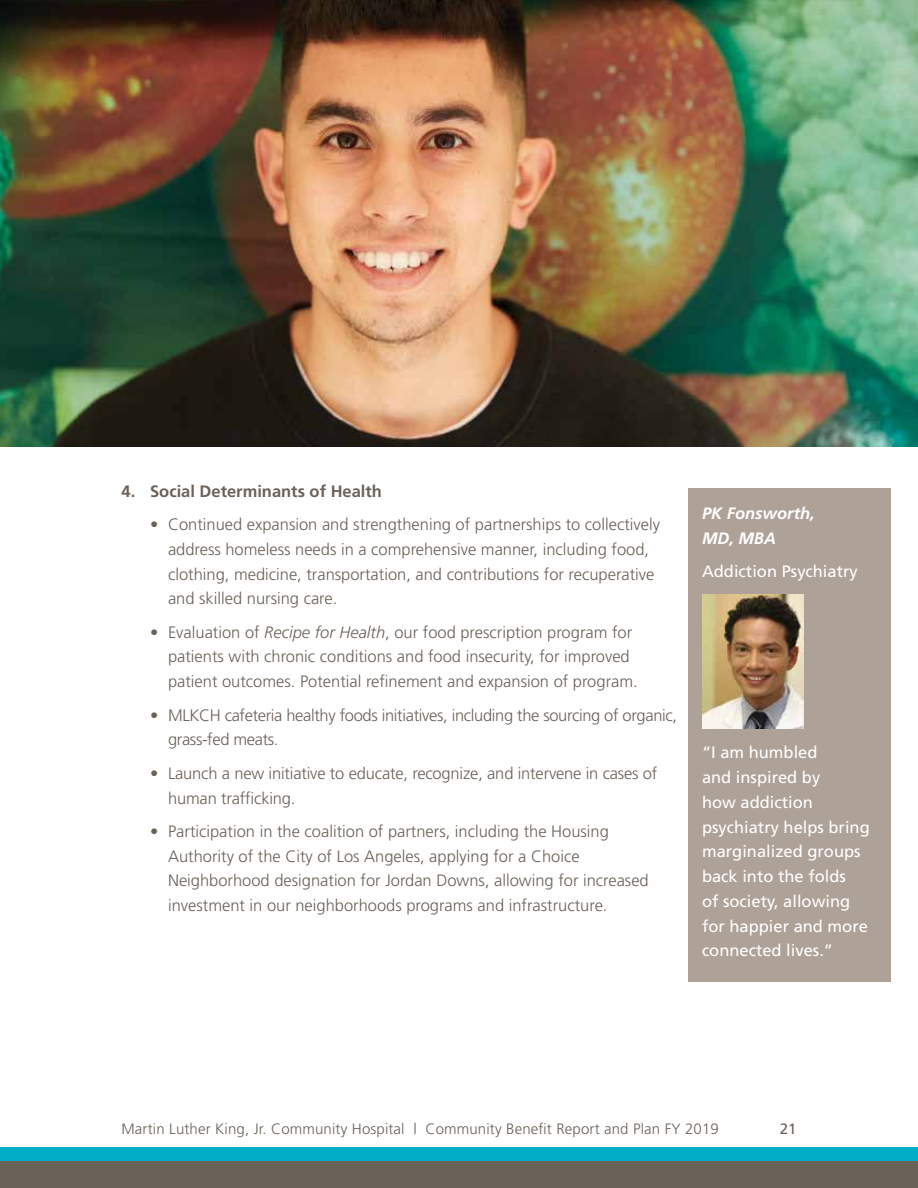
<style>
.page{position:relative;width:918px;height:1188px;background:#fff}
.page>*{position:absolute;margin:0;border:0;box-sizing:border-box;transform-origin:0 0}
.t1{font:300 16.5px/24.8px "Frutiger";color:#6a6158}
.t2{font:16.5px/24.8px "Frutiger";color:#fff}
.t3{font:300 16.5px/24.8px "Frutiger";letter-spacing:-.02em;color:#6a6158}
.t4{font:700 16.5px "Frutiger";color:#6a6158}
.t5{font:italic 700 16.5px/24.8px "Frutiger";color:#fff}
.t6{font:300 15px "Frutiger";letter-spacing:.01em;color:#6a6158}
.t7{font:15px "Frutiger";color:#6a6158}
.s1{font-style:italic}
</style>
<div class="page">
<div style="left:0;top:1148px;width:918px;height:13px;background:#00aec7"></div>
<div style="left:0;top:1161px;width:918px;height:27px;background:#6a6158"></div>
<img style="left:0;top:0;width:918px;height:446px">
<div style="left:688px;top:488px;width:203px;height:493px;background:#aea198"></div>
<img style="left:703px;top:595px;width:100px;height:134px">
<p class="t4" style="left:122px;top:481px;width:262px">4. Social Determinants of Health</p>
<p class="t1" style="left:168px;top:512px;width:494px;text-indent:-18px">• Continued expansion and strengthening of partnerships to collectively address homeless needs in a comprehensive manner, including food, clothing, medicine, transportation, and contributions for recuperative and skilled nursing care.</p>
<p class="t1" style="left:168px;top:620px;width:471px;text-indent:-18px">• Evaluation of <span class="s1">Recipe for Health</span>, our food prescription program for patients with chronic conditions and food insecurity, for improved patient outcomes. Potential refinement and expansion of program.</p>
<p class="t3" style="left:168px;top:703px;width:511px;text-indent:-18px">• MLKCH cafeteria healthy foods initiatives, including the sourcing of organic, grass-fed meats.</p>
<p class="t1" style="left:168px;top:761px;width:491px;text-indent:-18px">• Launch a new initiative to educate, recognize, and intervene in cases of human trafficking.</p>
<p class="t1" style="left:168px;top:819px;width:482px;text-indent:-18px">• Participation in the coalition of partners, including the Housing Authority of the City of Los Angeles, applying for a Choice Neighborhood designation for Jordan Downs, allowing for increased investment in our neighborhoods programs and infrastructure.</p>
<p class="t5" style="left:702px;top:501px;width:114px">PK Fonsworth,<br>MD, MBA</p>
<p class="t2" style="left:702px;top:559px;width:157px">Addiction Psychiatry</p>
<p class="t2" style="left:702px;top:740px;width:169px">“I am humbled<br>and inspired by<br>how addiction psychiatry helps bring marginalized groups back into the folds<br>of society, allowing for happier and more connected lives.”</p>
<p class="t6" style="left:122px;top:1120px;width:599px">Martin Luther King, Jr. Community Hospital | Community Benefit Report and Plan FY 2019</p>
<p class="t7" style="left:780px;top:1120px;width:18px">21</p>
</div>
